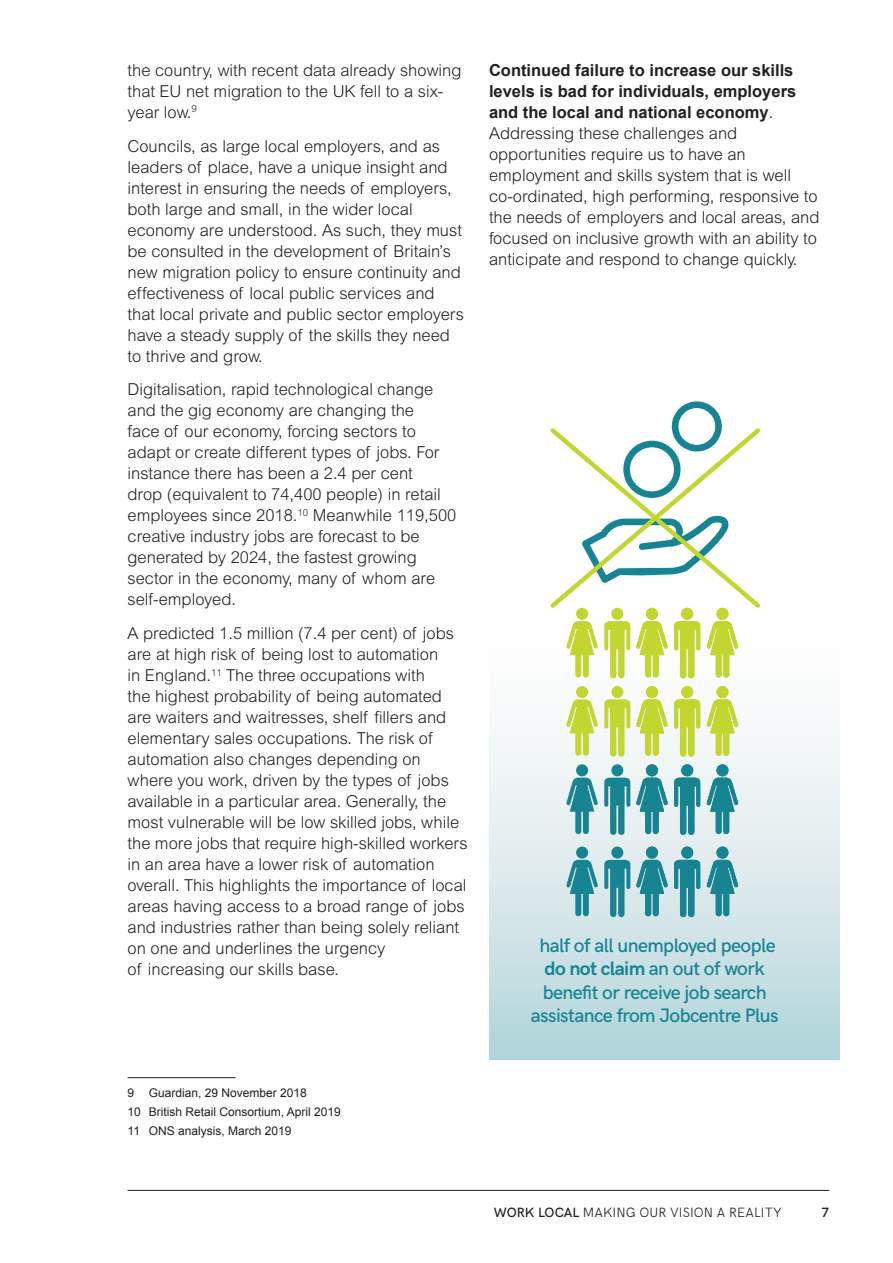
<style>
.page{position:relative;width:893px;height:1263px;background:#fff}
.page>*{position:absolute;margin:0;border:0;box-sizing:border-box;transform-origin:0 0}
.t1{font:500 19.5px/23.5px "HK Grotesk";letter-spacing:-.03em;color:#178493;text-align:center}
.A4_Body{font:300 16.5px/21px "Arial MT Std";color:#231f20}
.t2{font:300 13.5px "HK Grotesk";letter-spacing:.005em;color:#231f20}
.t3{font:600 13.5px "HK Grotesk";color:#231f20}
.A4_Footnotes{font:12px "Arial";color:#231f20}
.s1{font-family:"Arial";font-weight:700}
.s2{font-weight:700}
.s3{font-weight:500}
</style>
<div class="page">
<hr style="left:128px;top:1190px;width:701px;height:1px;background:#231f20">
<hr style="left:128px;top:1077px;width:108px;height:1px;background:#231f20">
<svg style="left:489px;top:686px;width:351px;height:373px"></svg>
<svg style="left:636px;top:686px;width:102px;height:71px"></svg>
<div style="left:716px;top:686px;width:12px;height:12px;background:#c1d72f;border-radius:50%"></div>
<div style="left:646px;top:686px;width:12px;height:12px;background:#c1d72f;border-radius:50%"></div>
<div style="left:681px;top:686px;width:12px;height:12px;background:#c1d72f;border-radius:50%"></div>
<svg style="left:566px;top:699px;width:32px;height:57px"></svg>
<svg style="left:604px;top:699px;width:26px;height:58px"></svg>
<div style="left:576px;top:686px;width:12px;height:12px;background:#c1d72f;border-radius:50%"></div>
<div style="left:611px;top:686px;width:12px;height:12px;background:#c1d72f;border-radius:50%"></div>
<svg style="left:636px;top:764px;width:102px;height:71px"></svg>
<svg style="left:636px;top:846px;width:102px;height:71px;background:#80bac2"></svg>
<div style="left:716px;top:764px;width:12px;height:12px;background:#178493;border-radius:50%"></div>
<div style="left:716px;top:846px;width:12px;height:13px;background:#178493;border-radius:50%"></div>
<div style="left:646px;top:764px;width:12px;height:12px;background:#178493;border-radius:50%"></div>
<div style="left:646px;top:846px;width:12px;height:13px;background:#178493;border-radius:50%"></div>
<div style="left:681px;top:764px;width:12px;height:12px;background:#178493;border-radius:50%"></div>
<div style="left:681px;top:846px;width:12px;height:13px;background:#178493;border-radius:50%"></div>
<svg style="left:566px;top:778px;width:32px;height:56px;background:#72b3bc"></svg>
<svg style="left:566px;top:860px;width:32px;height:57px;background:#6db0b9"></svg>
<svg style="left:604px;top:778px;width:26px;height:57px"></svg>
<svg style="left:604px;top:860px;width:26px;height:57px"></svg>
<div style="left:576px;top:764px;width:12px;height:12px;background:#178493;border-radius:50%"></div>
<div style="left:576px;top:846px;width:12px;height:13px;background:#178493;border-radius:50%"></div>
<div style="left:611px;top:764px;width:12px;height:12px;background:#178493;border-radius:50%"></div>
<div style="left:611px;top:846px;width:12px;height:13px;background:#178493;border-radius:50%"></div>
<svg style="left:550px;top:401px;width:211px;height:278px"></svg>
<p class="A4_Body" style="left:128px;top:59px;width:335px">the country, with recent data already showing that EU net migration to the UK fell to a six&shy;year low.<sup>9</sup></p>
<p class="A4_Body" style="left:128px;top:135px;width:338px">Councils, as large local employers, and as leaders of place, have a unique insight and interest in ensuring the needs of employers, both large and small, in the wider local economy are understood. As such, they must be consulted in the development of Britain’s new migration policy to ensure continuity and effectiveness of local public services and that local private and public sector employers have a steady supply of the skills they need to thrive and grow.</p>
<p class="A4_Body" style="left:128px;top:379px;width:330px">Digitalisation, rapid technological change and the gig economy are changing the<br>face of our economy, forcing sectors to adapt or create different types of jobs. For instance there has been a 2.4 per cent<br>drop (equivalent to 74,400 people) in retail employees since 2018.<sup>10</sup> Meanwhile 119,500 creative industry jobs are forecast to be generated by 2024, the fastest growing sector in the economy, many of whom are self-employed.</p>
<p class="A4_Body" style="left:128px;top:623px;width:342px">A predicted 1.5 million (7.4 per cent) of jobs are at high risk of being lost to automation<br>in England.<sup>11</sup> The three occupations with<br>the highest probability of being automated are waiters and waitresses, shelf fillers and elementary sales occupations. The risk of automation also changes depending on where you work, driven by the types of jobs available in a particular area. Generally, the most vulnerable will be low skilled jobs, while the more jobs that require high-skilled workers in an area have a lower risk of automation overall. This highlights the importance of local areas having access to a broad range of jobs and industries rather than being solely reliant on one and underlines the urgency<br>of increasing our skills base.</p>
<p class="A4_Body" style="left:489px;top:59px;width:332px"><span class="s1">Continued failure to increase our skills levels is bad for individuals, employers and the local and national economy</span>.<br>Addressing these challenges and opportunities require us to have an employment and skills system that is well co-ordinated, high performing, responsive to the needs of employers and local areas, and focused on inclusive growth with an ability to anticipate and respond to change quickly.</p>
<p class="t1" style="left:531px;top:932px;width:249px">half of all unemployed people <span class="s2">do not claim</span> an out of work benefit or receive job search assistance from Jobcentre Plus</p>
<p class="A4_Footnotes" style="left:128px;top:1085px;width:181px">9 Guardian, 29 November 2018</p>
<p class="A4_Footnotes" style="left:128px;top:1104px;width:215px">10 British Retail Consortium, April 2019</p>
<p class="A4_Footnotes" style="left:128px;top:1123px;width:165px">11 ONS analysis, March 2019</p>
<p class="t2" style="left:494px;top:1202px;width:289px"><span class="s3">WORK LOCAL</span> MAKING OUR VISION A REALITY</p>
<p class="t3" style="left:821px;top:1202px;width:9px">7</p>
</div>
